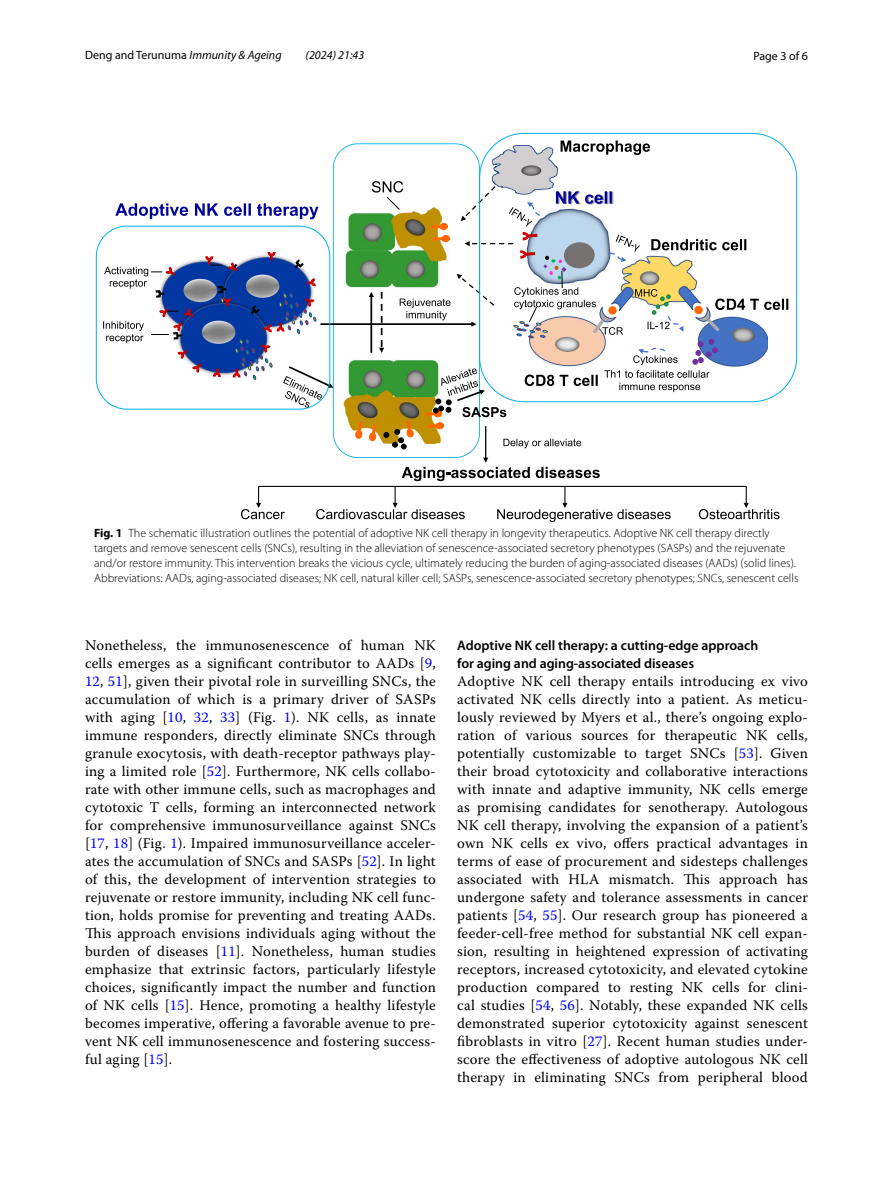
<style>
.page{position:relative;width:893px;height:1187px;background:#fff}
.page>*{position:absolute;margin:0;border:0;box-sizing:border-box;transform-origin:0 0}
.t1{font:14.7px/18px "Warnock Pro";letter-spacing:.015em;color:#000;text-align:justify}
.t2{font:600 13.8px/18px "Myriad Pro";color:#000}
.t3{font:300 12px/15px "Myriad Pro";color:#000}
.t4{font:12px "Myriad Pro";color:#000}
.t5{font:italic 12px "Myriad Pro";color:#000}
.s1{font-style:italic}
.s2{font-weight:700}
.s3{color:#00f}
</style>
<div class="page">
<svg style="left:333px;top:410px;width:141px;height:47px"></svg>
<div style="left:355px;top:430px;width:7px;height:9px;border:1px solid #f60;border-radius:50%"></div>
<hr style="left:259px;top:486px;width:487px;height:1px;background:#000">
<svg style="left:699px;top:486px;width:80px;height:33px"></svg>
<svg style="left:96px;top:133px;width:701px;height:277px"></svg>
<hr style="left:485px;top:426px;width:1px;height:32px;background:#000">
<svg style="left:241px;top:457px;width:430px;height:65px"></svg>
<svg style="left:103px;top:251px;width:230px;height:156px"></svg>
<svg style="left:356px;top:140px;width:432px;height:309px"></svg>
<p class="t4" style="left:85px;top:48px;width:198px">Deng and Terunuma <span class="s1">Immunity &amp; Ageing</span></p>
<p class="t5" style="left:306px;top:48px;width:60px">(2024) 21:43</p>
<p class="t4" style="left:753px;top:48px;width:56px">Page 3 of 6</p>
<p class="t3" style="left:94px;top:526px;width:706px"><span class="s2">Fig. 1</span> The schematic illustration outlines the potential of adoptive NK cell therapy in longevity therapeutics. Adoptive NK cell therapy directly targets and remove senescent cells (SNCs), resulting in the alleviation of senescence-associated secretory phenotypes (SASPs) and the rejuvenate and/or restore immunity. This intervention breaks the vicious cycle, ultimately reducing the burden of aging-associated diseases (AADs) (solid lines).<br>Abbreviations: AADs, aging-associated diseases; NK cell, natural killer cell; SASPs, senescence-associated secretory phenotypes; SNCs, senescent cells</p>
<p class="t1" style="left:85px;top:636px;width:352px">Nonetheless, the immunosenescence of human NK cells emerges as a significant contributor to AADs [<span class="s3">9</span>, <span class="s3">12</span>, <span class="s3">51</span>], given their pivotal role in surveilling SNCs, the accumulation of which is a primary driver of SASPs with aging [<span class="s3">10</span>, <span class="s3">32</span>, <span class="s3">33</span>] (Fig. <span class="s3">1</span>). NK cells, as innate immune responders, directly eliminate SNCs through granule exocytosis, with death-receptor pathways play&shy;ing a limited role [<span class="s3">52</span>]. Furthermore, NK cells collabo&shy;rate with other immune cells, such as macrophages and cytotoxic T cells, forming an interconnected network for comprehensive immunosurveillance against SNCs [<span class="s3">17</span>, <span class="s3">18</span>] (Fig. <span class="s3">1</span>). Impaired immunosurveillance acceler&shy;ates the accumulation of SNCs and SASPs [<span class="s3">52</span>]. In light of this, the development of intervention strategies to rejuvenate or restore immunity, including NK cell func&shy;tion, holds promise for preventing and treating AADs.<br>This approach envisions individuals aging without the burden of diseases [<span class="s3">11</span>]. Nonetheless, human studies emphasize that extrinsic factors, particularly lifestyle choices, significantly impact the number and function of NK cells [<span class="s3">15</span>]. Hence, promoting a healthy lifestyle becomes imperative, offering a favorable avenue to pre&shy;vent NK cell immunosenescence and fostering success&shy;ful aging [<span class="s3">15</span>].</p>
<p class="t2" style="left:457px;top:635px;width:303px">Adoptive NK cell therapy: a cutting‑edge approach for aging and aging‑associated diseases</p>
<p class="t1" style="left:457px;top:671px;width:352px">Adoptive NK cell therapy entails introducing ex vivo activated NK cells directly into a patient. As meticu&shy;lously reviewed by Myers et al., there’s ongoing explo&shy;ration of various sources for therapeutic NK cells, potentially customizable to target SNCs [<span class="s3">53</span>]. Given their broad cytotoxicity and collaborative interactions with innate and adaptive immunity, NK cells emerge as promising candidates for senotherapy. Autologous NK cell therapy, involving the expansion of a patient’s own NK cells ex vivo, offers practical advantages in terms of ease of procurement and sidesteps challenges associated with HLA mismatch. This approach has undergone safety and tolerance assessments in cancer patients [<span class="s3">54</span>, <span class="s3">55</span>]. Our research group has pioneered a feeder-cell-free method for substantial NK cell expan&shy;sion, resulting in heightened expression of activating receptors, increased cytotoxicity, and elevated cytokine production compared to resting NK cells for clini&shy;cal studies [<span class="s3">54</span>, <span class="s3">56</span>]. Notably, these expanded NK cells demonstrated superior cytotoxicity against senescent fibroblasts in vitro [<span class="s3">27</span>]. Recent human studies under&shy;score the effectiveness of adoptive autologous NK cell therapy in eliminating SNCs from peripheral blood</p>
</div>
